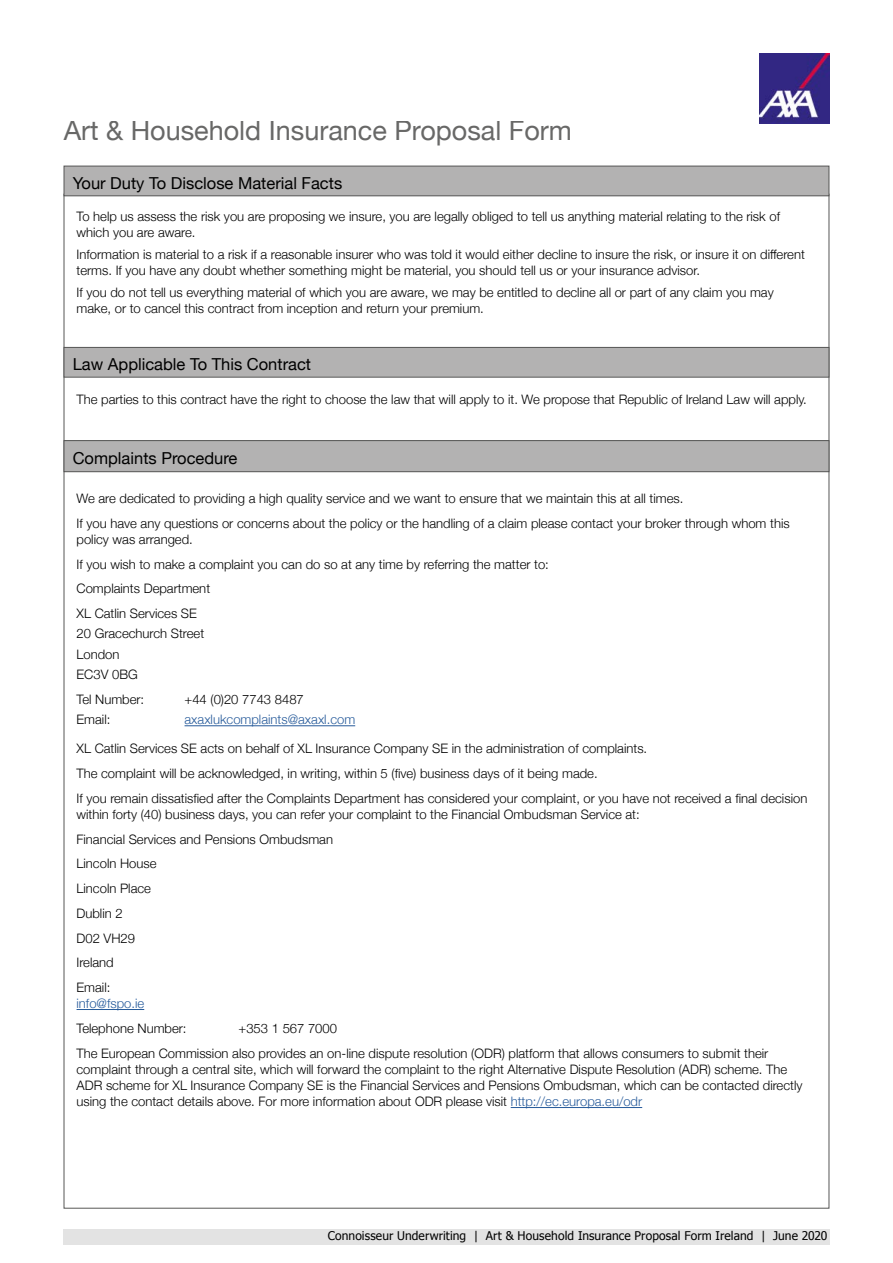
<style>
.page{position:relative;width:893px;height:1263px;background:#fff}
.page>*{position:absolute;margin:0;border:0;box-sizing:border-box;transform-origin:0 0}
.t1{font:27px "Helvetica Neue";color:#575756}
.t2{font:16.5px "Helvetica Neue";color:#000}
.t3{font:300 13.05px/24.8px "Helvetica Neue";color:#000}
.t4{font:300 13.05px "Helvetica Neue";color:#275b9b}
.t5{font:12px "Tahoma";letter-spacing:.01em;color:#000}
.s1{color:#275b9b}
</style>
<div class="page">
<img style="left:760px;top:53px;width:70px;height:70px">
<div style="left:63px;top:1228px;width:767px;height:16px;background:#e3e3e3"></div>
<div style="left:64px;top:166px;width:765px;height:30px;background:#b3b2b2"></div>
<div style="left:64px;top:166px;width:765px;height:30px;border:1px solid #575756"></div>
<div style="left:64px;top:347px;width:765px;height:30px;background:#b3b2b2"></div>
<div style="left:64px;top:347px;width:765px;height:30px;border:1px solid #575756"></div>
<div style="left:64px;top:441px;width:765px;height:31px;background:#b3b2b2"></div>
<div style="left:64px;top:440px;width:765px;height:32px;border:1px solid #575756"></div>
<hr style="left:185px;top:725px;width:170px;height:1px;background:#275b9b">
<hr style="left:77px;top:1009px;width:67px;height:1px;background:#275b9b">
<hr style="left:511px;top:1107px;width:131px;height:1px;background:#275b9b">
<h1 class="t1" style="left:64px;top:111px;width:510px">Art &amp; Household Insurance Proposal Form</h1>
<p class="t2" style="left:73px;top:171px;width:271px">Your Duty To Disclose Material Facts</p>
<p class="t3" style="left:77px;top:207px;width:705px;line-height:16.2px">To help us assess the risk you are proposing we insure, you are legally obliged to tell us anything material relating to the risk of which you are aware.</p>
<p class="t3" style="left:77px;top:245px;width:730px;line-height:16.2px">Information is material to a risk if a reasonable insurer who was told it would either decline to insure the risk, or insure it on different terms. If you have any doubt whether something might be material, you should tell us or your insurance advisor.</p>
<p class="t3" style="left:77px;top:283px;width:699px;line-height:16.2px">If you do not tell us everything material of which you are aware, we may be entitled to decline all or part of any claim you may make, or to cancel this contract from inception and return your premium.</p>
<p class="t2" style="left:73px;top:352px;width:240px">Law Applicable To This Contract</p>
<p class="t3" style="left:77px;top:386px;width:732px">The parties to this contract have the right to choose the law that will apply to it. We propose that Republic of Ireland Law will apply.</p>
<p class="t2" style="left:73px;top:446px;width:166px">Complaints Procedure</p>
<p class="t3" style="left:77px;top:485px;width:715px">We are dedicated to providing a high quality service and we want to ensure that we maintain this at all times.<br>If you have any questions or concerns about the policy or the handling of a claim please contact your broker through whom this</p>
<p class="t3" style="left:77px;top:526px;width:474px">policy was arranged.<br>If you wish to make a complaint you can do so at any time by referring the matter to:<br>Complaints Department<br>XL Catlin Services SE</p>
<p class="t3" style="left:77px;top:623px;width:129px;line-height:20.4px">20 Gracechurch Street<br>London<br>EC3V 0BG</p>
<p class="t3" style="left:77px;top:686px;width:69px">Tel Number:</p>
<p class="t3" style="left:185px;top:686px;width:121px">+44 (0)20 7743 8487</p>
<p class="t3" style="left:77px;top:706px;width:35px">Email:</p>
<p class="t4" style="left:185px;top:709px;width:172px">axaxlukcomplaints@axaxl.com</p>
<p class="t3" style="left:77px;top:735px;width:732px">XL Catlin Services SE acts on behalf of XL Insurance Company SE in the administration of complaints.<br>The complaint will be acknowledged, in writing, within 5 (five) business days of it being made.<br>If you remain dissatisfied after the Complaints Department has considered your complaint, or you have not received a final decision</p>
<p class="t3" style="left:77px;top:801px;width:565px">within forty (40) business days, you can refer your complaint to the Financial Ombudsman Service at:<br>Financial Services and Pensions Ombudsman<br>Lincoln House<br>Lincoln Place<br>Dublin 2<br>D02 VH29<br>Ireland<br>Email:</p>
<p class="t4" style="left:77px;top:993px;width:69px">info@fspo.ie</p>
<p class="t3" style="left:77px;top:1015px;width:111px">Telephone Number:</p>
<p class="t3" style="left:77px;top:1015px;width:693px;text-indent:162px">+353 1 567 7000<br>The European Commission also provides an on-line dispute resolution (ODR) platform that allows consumers to submit their</p>
<p class="t3" style="left:77px;top:1060px;width:727px;line-height:16.2px">complaint through a central site, which will forward the complaint to the right Alternative Dispute Resolution (ADR) scheme. The<br>ADR scheme for XL Insurance Company SE is the Financial Services and Pensions Ombudsman, which can be contacted directly using the contact details above. For more information about ODR please visit <span class="s1">http://ec.europa.eu/odr</span></p>
<p class="t5" style="left:328px;top:1227px;width:501px">Connoisseur Underwriting | Art &amp; Household Insurance Proposal Form Ireland | June 2020</p>
</div>
